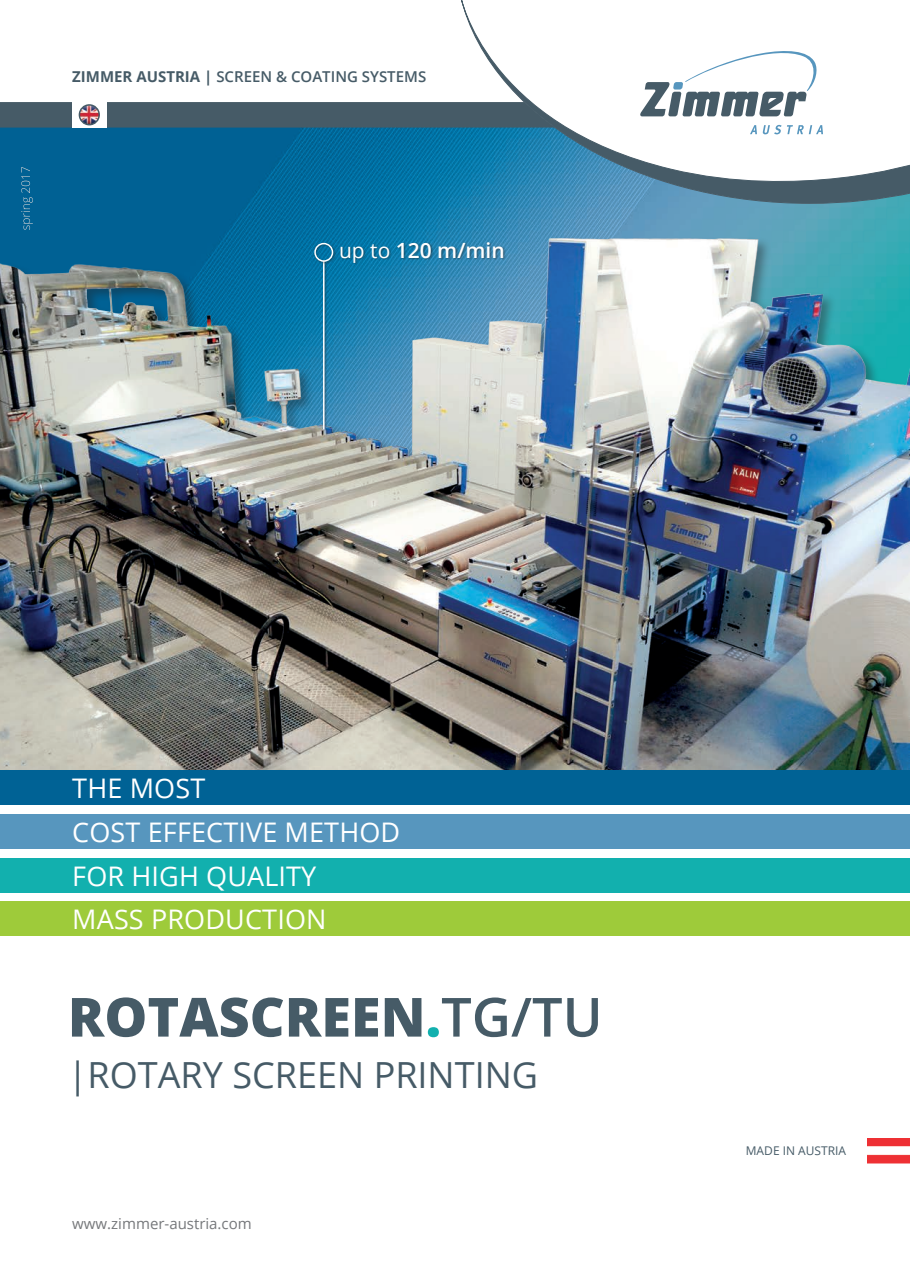
<style>
.page{position:relative;width:910px;height:1280px;background:#fff}
.page>*{position:absolute;margin:0;border:0;box-sizing:border-box;transform-origin:0 0}
.t1{font:800 54px "Open Sans";color:#465b67}
.t2{font:36px "Open Sans";color:#465b67}
.t3{font:27px/44px "Open Sans";letter-spacing:.005em;color:#fff}
.t4{font:600 21px "Open Sans";color:#fff}
.t5{font:600 15px "Open Sans";color:#465b67}
.t6{font:15px "Open Sans";color:#76787b}
.t7{font:12px "Open Sans";color:#465b67}
.s1{font-weight:700}
.s2{font-weight:400}
.s3{color:#12b0ae}
.s4{font-weight:600}
</style>
<div class="page">
<img style="left:0;top:128px;width:460px;height:27px">
<img style="left:0;top:155px;width:910px;height:616px">
<div style="left:0;top:771px;width:910px;height:34px;background:#006295"></div>
<div style="left:0;top:814px;width:910px;height:34px;background:#5796be"></div>
<div style="left:0;top:859px;width:910px;height:34px;background:#12b0ae"></div>
<div style="left:0;top:901px;width:910px;height:34px;background:#9ecb3a"></div>
<svg style="left:21px;top:167px;width:12px;height:63px"></svg>
<img style="left:867px;top:1138px;width:43px;height:25px">
<div style="left:340px;top:242px;width:166px;height:24px;background:#231f20;opacity:.5"></div>
<div style="left:322px;top:260px;width:5px;height:172px;background:#231f20;opacity:.5"></div>
<hr style="left:323px;top:261px;width:2px;height:168px;background:#fff">
<div style="left:313px;top:242px;width:23px;height:22px;background:#231f20;opacity:.5"></div>
<div style="left:314px;top:243px;width:19px;height:19px;border:2px solid #fff;border-radius:50%"></div>
<svg style="left:0;top:102px;width:460px;height:26px;background:#465c68"></svg>
<svg style="left:460px;top:0;width:450px;height:203px"></svg>
<div style="left:72px;top:102px;width:34px;height:26px;background:#fff"></div>
<div style="left:79px;top:105px;width:20px;height:20px;background:#231f20;opacity:.75"></div>
<div style="left:79px;top:104px;width:21px;height:21px;border:2px solid #465b67;border-radius:50%"></div>
<p class="t5" style="left:72px;top:67px;width:355px"><span class="s1">ZIMMER AUSTRIA |</span> SCREEN &amp; COATING SYSTEMS</p>
<p class="t4" style="left:339px;top:236px;width:167px"><span class="s2">up to</span> 120 m/min</p>
<p class="t3" style="left:72px;top:766px;width:329px">THE MOST<br>COST EFFECTIVE METHOD<br>FOR HIGH QUALITY</p>
<p class="t3" style="left:72px;top:896px;width:256px">MASS PRODUCTION</p>
<h1 class="t1" style="left:68px;top:976px;width:536px">ROTASCREEN<span class="s3">.</span><span class="s4">TG/TU</span></h1>
<h2 class="t2" style="left:68px;top:1050px;width:472px">|ROTARY SCREEN PRINTING</h2>
<p class="t6" style="left:72px;top:1213px;width:181px">www.zimmer-austria.com</p>
<p class="t7" style="left:746px;top:1143px;width:102px">MADE IN AUSTRIA</p>
</div>
